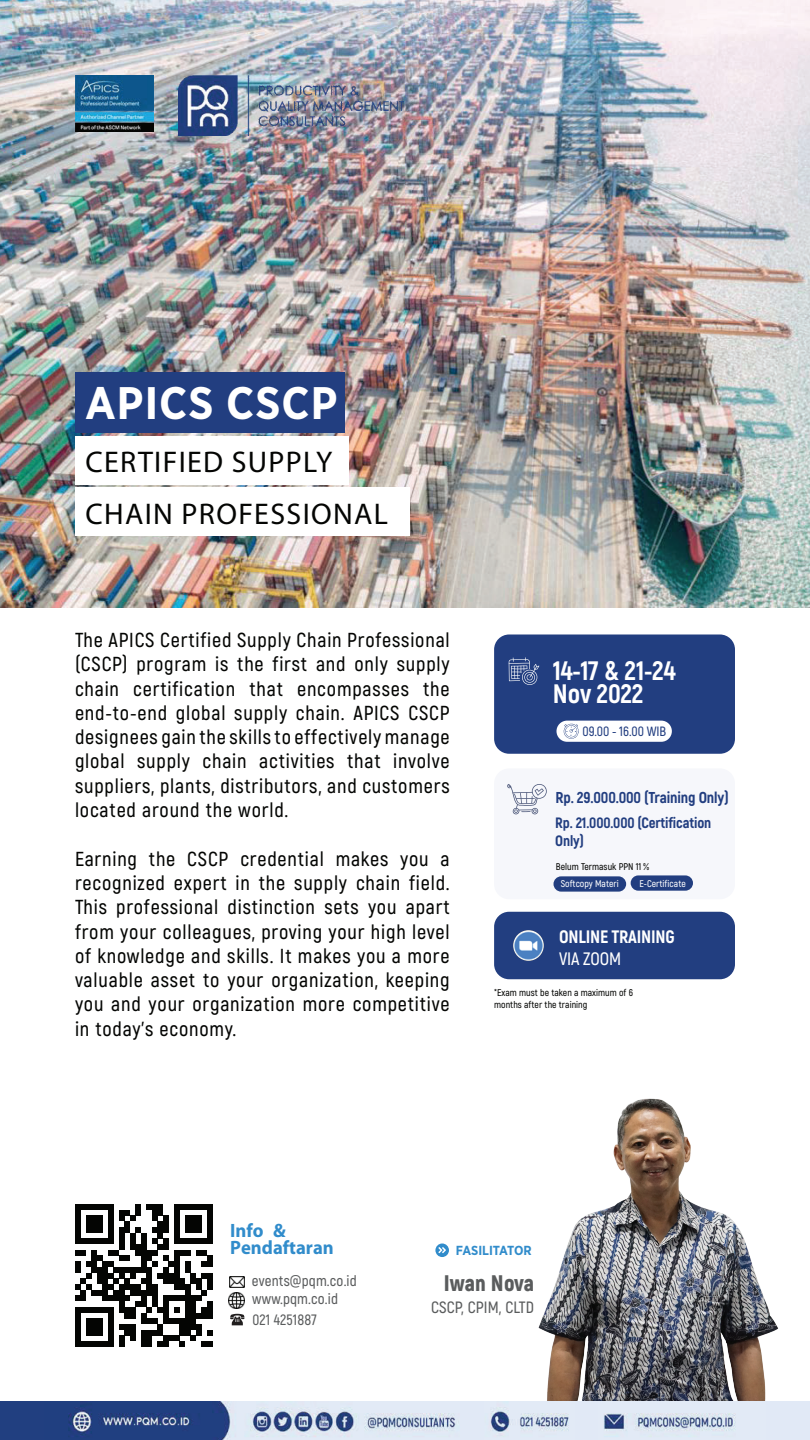
<style>
.page{position:relative;width:810px;height:1440px;background:#fff}
.page>*{position:absolute;margin:0;border:0;box-sizing:border-box;transform-origin:0 0}
.t1{font:700 45.6px "Gotham Narrow";letter-spacing:.025em;color:#fff}
.t2{font:30px/52.5px "Myriad Pro";letter-spacing:.045em;color:#040503}
.t3{font:800 26.7px/23px "Akrobat";color:#fff}
.t4{font:900 22.5px "Akrobat";letter-spacing:-.005em;color:#5a5c5d}
.t5{font:600 20.25px/24.3px "Akrobat";letter-spacing:.04em;color:#040503;text-align:justify}
.t6{font:700 19.35px/17.2px "Myriad Pro";color:#318ccb;scale:.96 1}
.t7{font:800 18px "Akrobat";letter-spacing:-.01em;color:#fff}
.t8{font:600 18px "Akrobat";letter-spacing:-.01em;color:#fff}
.t9{font:600 16.42px "Akrobat";letter-spacing:.01em;color:#5a5c5d}
.t10{font:800 15.75px "Akrobat";letter-spacing:-.01em;color:#223e80}
.t11{font:800 15px/18px "Akrobat";letter-spacing:-.01em;color:#223e80}
.t12{font:600 15px/18.6px "Akrobat";letter-spacing:.01em;color:#5a5c5d}
.t13{font:600 15px "Akrobat";letter-spacing:.01em;color:#5b5d5e}
.t14{font:600 13.5px "Akrobat";letter-spacing:-.01em;color:#223e80}
.t15{font:700 13.12px "Gotham Narrow";letter-spacing:-.005em;color:#318ccb}
.t16{font:600 9.75px/11.7px "Akrobat";letter-spacing:.005em;color:#040503}
.t17{font:600 9.75px "Akrobat";letter-spacing:.005em;color:#fff}
</style>
<div class="page">
<img style="left:0;top:0;width:810px;height:608px">
<svg style="left:75px;top:372px;width:335px;height:164px"></svg>
<div style="left:435px;top:1244px;width:14px;height:13px;background:#318ccb;border-radius:50%"></div>
<svg style="left:438px;top:1247px;width:8px;height:6px"></svg>
<div style="left:494px;top:912px;width:241px;height:67px;background:#223e80;border-radius:15px"></div>
<div style="left:494px;top:634px;width:241px;height:120px;background:#223e80;border-radius:15px"></div>
<div style="left:557px;top:721px;width:115px;height:21px;background:#fff;border-radius:11px"></div>
<svg style="left:564px;top:724px;width:15px;height:15px"></svg>
<svg style="left:509px;top:657px;width:30px;height:28px"></svg>
<img style="left:513px;top:930px;width:31px;height:31px;border-radius:15px">
<div style="left:494px;top:768px;width:241px;height:131px;background:#f6f7fb;border-radius:15px"></div>
<div style="left:554px;top:876px;width:72px;height:16px;background:#223e80;border-radius:8px"></div>
<div style="left:631px;top:875px;width:62px;height:16px;background:#223e80;border-radius:8px"></div>
<svg style="left:507px;top:784px;width:40px;height:30px"></svg>
<img style="left:179px;top:75px;width:224px;height:60px">
<svg style="left:75px;top:1204px;width:138px;height:143px"></svg>
<svg style="left:229px;top:1287px;width:16px;height:1px"></svg>
<img style="left:229px;top:1276px;width:16px;height:11px">
<svg style="left:228px;top:1292px;width:17px;height:17px"></svg>
<img style="left:229px;top:1293px;width:15px;height:15px">
<img style="left:75px;top:75px;width:78px;height:57px">
<svg style="left:230px;top:1314px;width:14px;height:11px"></svg>
<img style="left:519px;top:1098px;width:269px;height:304px">
<div style="left:0;top:1402px;width:810px;height:38px;background:#e1e9f6"></div>
<div style="left:0;top:1402px;width:89px;height:38px;background:#213f80"></div>
<img style="left:68px;top:1402px;width:163px;height:38px">
<img style="left:250px;top:1407px;width:206px;height:30px">
<img style="left:490px;top:1407px;width:79px;height:30px">
<img style="left:604px;top:1413px;width:131px;height:24px">
<h1 class="t1" style="left:85px;top:374px;width:254px">APICS CSCP</h1>
<h2 class="t2" style="left:85px;top:435px;width:304px">CERTIFIED SUPPLY<br>CHAIN PROFESSIONAL</h2>
<p class="t5" style="left:75px;top:628px;width:376px">The APICS Certified Supply Chain Professional (CSCP) program is the first and only supply chain certification that encompasses the end-to-end global supply chain. APICS CSCP designees gain the skills to effectively manage global supply chain activities that involve suppliers, plants, distributors, and customers located around the world.</p>
<p class="t5" style="left:75px;top:846px;width:376px">Earning the CSCP credential makes you a recognized expert in the supply chain field.<br>This professional distinction sets you apart from your colleagues, proving your high level of knowledge and skills. It makes you a more valuable asset to your organization, keeping you and your organization more competitive in today’s economy.</p>
<h3 class="t3" style="left:553px;top:659px;width:124px">14-17 &amp; 21-24<br>Nov 2022</h3>
<p class="t14" style="left:583px;top:723px;width:85px">09.00 - 16.00 WIB</p>
<p class="t10" style="left:556px;top:787px;width:175px">Rp. 29.000.000 (Training Only)</p>
<p class="t11" style="left:555px;top:813px;width:158px">Rp. 21.000.000 (Certification<br>Only)</p>
<p class="t16" style="left:556px;top:861px;width:95px">Belum Termasuk PPN 11 %</p>
<p class="t17" style="left:561px;top:878px;width:60px">Softcopy Materi</p>
<p class="t17" style="left:639px;top:877px;width:48px">E-Certificate</p>
<p class="t7" style="left:559px;top:925px;width:117px">ONLINE TRAINING</p>
<p class="t8" style="left:559px;top:947px;width:64px">VIA ZOOM</p>
<p class="t16" style="left:494px;top:987px;width:140px">*Exam must be taken a maximum of 6 months after the training</p>
<p class="t6" style="left:230px;top:1221px;width:109px">Info &amp;<br>Pendaftaran</p>
<p class="t12" style="left:252px;top:1271px;width:106px">events@pqm.co.id www.pqm.co.id</p>
<p class="t13" style="left:252px;top:1310px;width:66px">021 4251887</p>
<p class="t15" style="left:456px;top:1242px;width:77px">FASILITATOR</p>
<p class="t4" style="left:444px;top:1268px;width:92px">Iwan Nova</p>
<p class="t9" style="left:431px;top:1298px;width:105px">CSCP, CPIM, CLTD</p>
</div>
